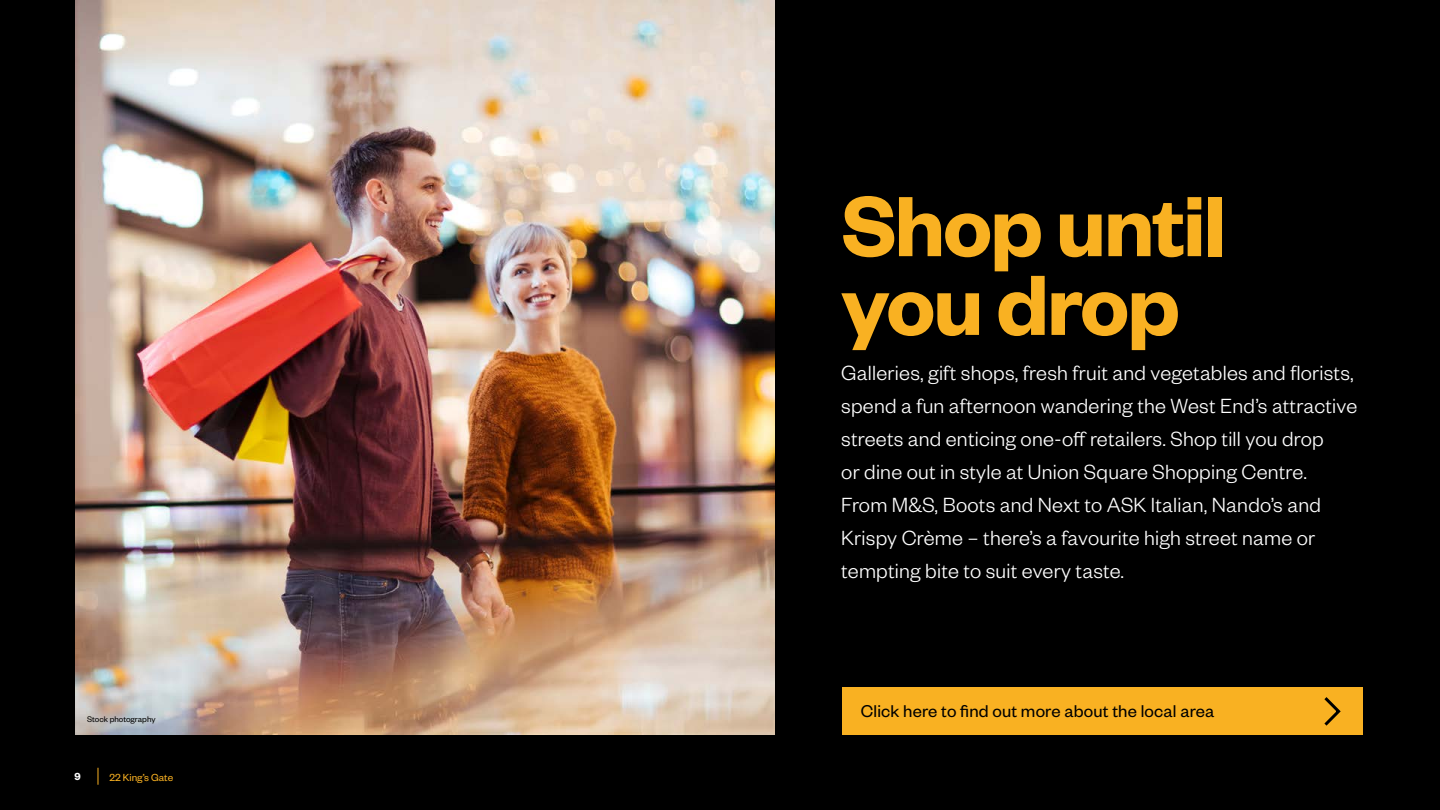
<style>
.page{position:relative;width:1440px;height:810px;background:#000}
.page>*{position:absolute;margin:0;border:0;box-sizing:border-box;transform-origin:0 0}
.t1{font:600 93.75px/78.8px "Founders Grotesk";letter-spacing:-.02em;color:#f9b122}
.t2{font:300 22.5px/33px "Founders Grotesk";letter-spacing:.01em;color:#fff}
.t3{font:18.75px "Founders Grotesk";letter-spacing:.01em;color:#000}
.t4{font:11.25px "Founders Grotesk";color:#f9b122}
.t5{font:600 11.25px "Founders Grotesk";color:#fff}
.t6{font:9px "Founders Grotesk";color:#000}
</style>
<div class="page">
<img style="left:75px;top:0;width:700px;height:735px">
<svg style="left:98px;top:768px;width:1px;height:17px"></svg>
<div style="left:843px;top:688px;width:520px;height:47px;background:#f9b122"></div>
<svg style="left:1324px;top:697px;width:17px;height:29px"></svg>
<p class="t6" style="left:87px;top:714px;width:70px">Stock photography</p>
<p class="t5" style="left:74px;top:770px;width:8px">9</p>
<p class="t4" style="left:110px;top:770px;width:65px">22 King’s Gate</p>
<h1 class="t1" style="left:841px;top:182px;width:386px">Shop until you drop</h1>
<p class="t2" style="left:841px;top:355px;width:518px">Galleries, gift shops, fresh fruit and vegetables and florists, spend a fun afternoon wandering the West End’s attractive streets and enticing one-off retailers. Shop till you drop<br>or dine out in style at Union Square Shopping Centre.<br>From M&amp;S, Boots and Next to ASK Italian, Nando’s and Krispy Crème – there’s a favourite high street name or tempting bite to suit every taste.</p>
<p class="t3" style="left:861px;top:700px;width:355px">Click here to find out more about the local area</p>
</div>
